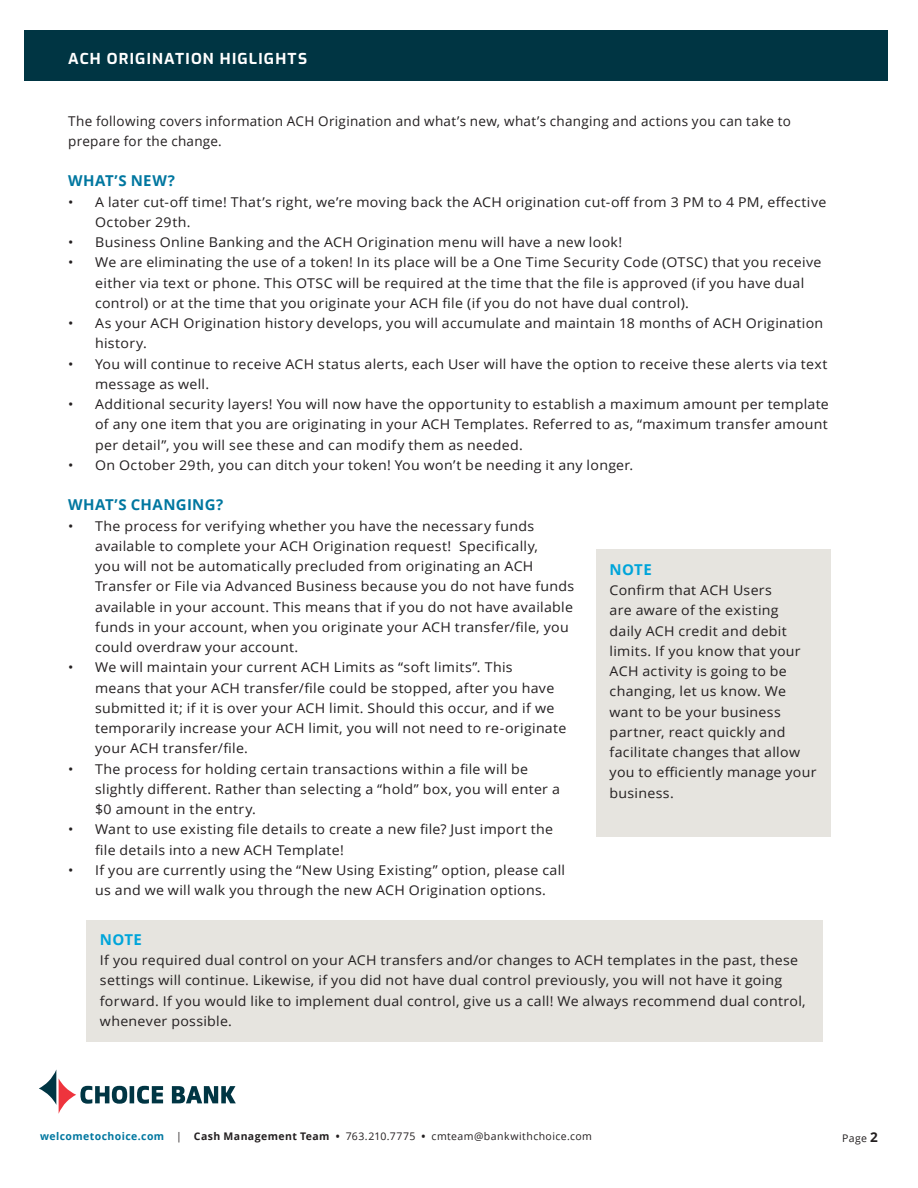
<style>
.page{position:relative;width:918px;height:1188px;background:#fff}
.page>*{position:absolute;margin:0;border:0;box-sizing:border-box;transform-origin:0 0}
.BULLETS_KE{font:700 15px "Open Sans";letter-spacing:.02em;color:#0077a0}
.SUB_HEADS{font:700 15px "Exo";letter-spacing:.08em;color:#fff}
.FOOTPRINTS_TITLE{font:700 15px "Open Sans";letter-spacing:.02em;color:#00a5da}
.FOOTPRINTS_TITLE-2{font:13.5px/20.2px "Open Sans";letter-spacing:.02em;color:#231f20;scale:1.05 1}
.BULLETS_KE-2{font:13.5px/20.2px "Open Sans";letter-spacing:.02em;color:#231f20}
.t1{font:10.5px "Open Sans";letter-spacing:.04em;color:#231f20}
.s1{font-weight:700;color:#0077a0}
.s2{font-weight:700}
.s3{font-weight:700;font-size:13.5px}
</style>
<div class="page">
<svg style="left:39px;top:1069px;width:88px;height:45px"></svg>
<hr style="left:130px;top:1086px;width:4px;height:17px;background:#003543">
<svg style="left:137px;top:1086px;width:26px;height:18px"></svg>
<svg style="left:172px;top:1086px;width:64px;height:17px"></svg>
<div style="left:24px;top:30px;width:864px;height:51px;background:#003543"></div>
<div style="left:596px;top:550px;width:234px;height:287px;background:#e6e4df"></div>
<div style="left:86px;top:920px;width:737px;height:121px;background:#e6e4df"></div>
<p class="SUB_HEADS" style="left:68px;top:47px;width:240px">ACH ORIGINATION HIGLIGHTS</p>
<p class="BULLETS_KE-2" style="left:68px;top:110px;width:724px">The following covers information ACH Origination and what’s new, what’s changing and actions you can take to prepare for the change.</p>
<p class="BULLETS_KE" style="left:68px;top:170px;width:108px">WHAT’S NEW?</p>
<p class="FOOTPRINTS_TITLE-2" style="left:95px;top:191px;width:698px;text-indent:-27px">• A later cut-off time! That’s right, we’re moving back the ACH origination cut-off from 3 PM to 4 PM, effective<br>October 29th.</p>
<p class="FOOTPRINTS_TITLE-2" style="left:68px;top:232px;width:529px">• Business Online Banking and the ACH Origination menu will have a new look!</p>
<p class="FOOTPRINTS_TITLE-2" style="left:95px;top:252px;width:693px;text-indent:-27px">• We are eliminating the use of a token! In its place will be a One Time Security Code (OTSC) that you receive either via text or phone. This OTSC will be required at the time that the file is approved (if you have dual control) or at the time that you originate your ACH file (if you do not have dual control).</p>
<p class="FOOTPRINTS_TITLE-2" style="left:95px;top:313px;width:695px;text-indent:-27px">• As your ACH Origination history develops, you will accumulate and maintain 18 months of ACH Origination history.</p>
<p class="FOOTPRINTS_TITLE-2" style="left:95px;top:353px;width:699px;text-indent:-27px">• You will continue to receive ACH status alerts, each User will have the option to receive these alerts via text message as well.</p>
<p class="FOOTPRINTS_TITLE-2" style="left:95px;top:394px;width:700px;text-align:justify;text-indent:-27px">• Additional security layers! You will now have the opportunity to establish a maximum amount per template of any one item that you are originating in your ACH Templates. Referred to as, “maximum transfer amount per detail”, you will see these and can modify them as needed.</p>
<p class="FOOTPRINTS_TITLE-2" style="left:68px;top:454px;width:540px">• On October 29th, you can ditch your token! You won’t be needing it any longer.</p>
<p class="BULLETS_KE" style="left:68px;top:494px;width:157px">WHAT’S CHANGING?</p>
<p class="FOOTPRINTS_TITLE-2" style="left:95px;top:515px;width:458px;text-indent:-27px">• The process for verifying whether you have the necessary funds available to complete your ACH Origination request! Specifically,<br>you will not be automatically precluded from originating an ACH Transfer or File via Advanced Business because you do not have funds available in your account. This means that if you do not have available funds in your account, when you originate your ACH transfer/file, you could overdraw your account.</p>
<p class="FOOTPRINTS_TITLE-2" style="left:95px;top:657px;width:450px;text-indent:-27px">• We will maintain your current ACH Limits as “soft limits”. This<br>means that your ACH transfer/file could be stopped, after you have submitted it; if it is over your ACH limit. Should this occur, and if we temporarily increase your ACH limit, you will not need to re-originate your ACH transfer/file.</p>
<p class="FOOTPRINTS_TITLE-2" style="left:95px;top:758px;width:444px;text-indent:-27px">• The process for holding certain transactions within a file will be slightly different. Rather than selecting a “hold” box, you will enter a $0 amount in the entry.</p>
<p class="FOOTPRINTS_TITLE-2" style="left:95px;top:819px;width:438px;text-indent:-27px">• Want to use existing file details to create a new file? Just import the file details into a new ACH Template!</p>
<p class="FOOTPRINTS_TITLE-2" style="left:68px;top:859px;width:475px;text-align:center">• If you are currently using the “New Using Existing” option, please call us and we will walk you through the new ACH Origination options.</p>
<p class="FOOTPRINTS_TITLE" style="left:610px;top:559px;width:44px">NOTE</p>
<p class="FOOTPRINTS_TITLE-2" style="left:610px;top:580px;width:199px">Confirm that ACH Users<br>are aware of the existing<br>daily ACH credit and debit limits. If you know that your<br>ACH activity is going to be changing, let us know. We want to be your business partner, react quickly and facilitate changes that allow you to efficiently manage your business.</p>
<p class="FOOTPRINTS_TITLE" style="left:100px;top:929px;width:44px">NOTE</p>
<p class="FOOTPRINTS_TITLE-2" style="left:100px;top:950px;width:674px">If you required dual control on your ACH transfers and/or changes to ACH templates in the past, these settings will continue. Likewise, if you did not have dual control previously, you will not have it going forward. If you would like to implement dual control, give us a call! We always recommend dual control, whenever possible.</p>
<p class="t1" style="left:40px;top:1129px;width:553px"><span class="s1">welcometochoice.com</span> | <span class="s2">Cash Management Team •</span> 763.210.7775 <span class="s2">•</span> cmteam@bankwithchoice.com</p>
<p class="t1" style="left:842px;top:1131px;width:37px">Page <span class="s3">2</span></p>
</div>
